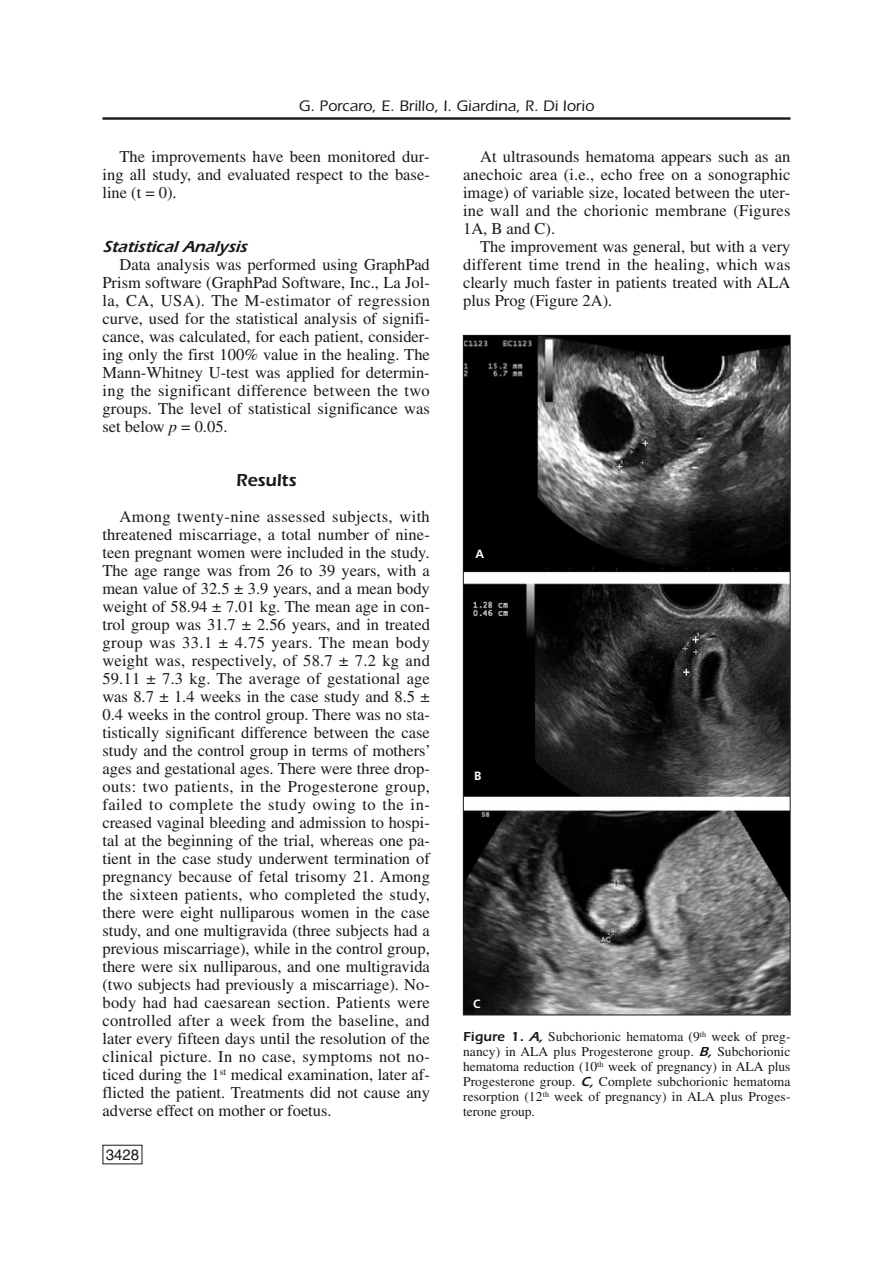
<style>
.page{position:relative;width:893px;height:1263px;background:#fff}
.page>*{position:absolute;margin:0;border:0;box-sizing:border-box;transform-origin:0 0}
.t1{font:600 18px "Itc Eras";color:#191919}
.t2{font:16.5px/18px "Times";color:#191919;text-align:justify}
.t3{font:italic 16.5px "Eras Demi";color:#191919}
.t4{font:500 15.75px "Itc Eras";color:#191919}
.t5{font:15px "Helvetica";color:#191919}
.t6{font:13.5px/15px "Times";letter-spacing:.01em;color:#191919;text-align:justify}
.t7{font:700 12px "Frutiger";color:#fff}
.s1{font-style:italic}
.s2{font-family:"Itc Eras";font-weight:600}
.s3{font-family:"Eras Demi";font-style:italic}
</style>
<div class="page">
<hr style="left:102px;top:117px;width:688px;height:3px;background:#191919">
<img style="left:465px;top:337px;width:323px;height:676px">
<p class="t4" style="left:299px;top:101px;width:297px">G. Porcaro, E. Brillo, I. Giardina, R. Di Iorio</p>
<p class="t2" style="left:102px;top:149px;width:329px;text-indent:17px">The improvements have been monitored dur&shy;ing all study, and evaluated respect to the base&shy;line (t = 0).</p>
<p class="t3" style="left:102px;top:237px;width:146px">Statistical Analysis</p>
<p class="t2" style="left:102px;top:257px;width:329px;text-indent:17px">Data analysis was performed using GraphPad Prism software (GraphPad Software, Inc., La Jol&shy;la, CA, USA). The M-estimator of regression curve, used for the statistical analysis of signifi&shy;cance, was calculated, for each patient, consider&shy;ing only the first 100% value in the healing. The Mann-Whitney U-test was applied for determin&shy;ing the significant difference between the two groups. The level of statistical significance was set below <span class="s1">p</span> = 0.05.</p>
<p class="t1" style="left:236px;top:474px;width:62px">Results</p>
<p class="t2" style="left:102px;top:509px;width:330px;text-indent:17px">Among twenty-nine assessed subjects, with threatened miscarriage, a total number of nine&shy;teen pregnant women were included in the study.<br>The age range was from 26 to 39 years, with a mean value of 32.5 ± 3.9 years, and a mean body weight of 58.94 ± 7.01 kg. The mean age in con&shy;trol group was 31.7 ± 2.56 years, and in treated group was 33.1 ± 4.75 years. The mean body weight was, respectively, of 58.7 ± 7.2 kg and 59.11 ± 7.3 kg. The average of gestational age was 8.7 ± 1.4 weeks in the case study and 8.5 ± 0.4 weeks in the control group. There was no sta&shy;tistically significant difference between the case study and the control group in terms of mothers’ ages and gestational ages. There were three drop&shy;outs: two patients, in the Progesterone group, failed to complete the study owing to the in&shy;creased vaginal bleeding and admission to hospi&shy;tal at the beginning of the trial, whereas one pa&shy;tient in the case study underwent termination of pregnancy because of fetal trisomy 21. Among the sixteen patients, who completed the study, there were eight nulliparous women in the case study, and one multigravida (three subjects had a previous miscarriage), while in the control group, there were six nulliparous, and one multigravida (two subjects had previously a miscarriage). No&shy;body had had caesarean section. Patients were controlled after a week from the baseline, and later every fifteen days until the resolution of the clinical picture. In no case, symptoms not no&shy;ticed during the 1<sup>st</sup> medical examination, later af&shy;flicted the patient. Treatments did not cause any adverse effect on mother or foetus.</p>
<p class="t5" style="left:106px;top:1149px;width:35px">3428</p>
<p class="t2" style="left:463px;top:149px;width:329px;text-indent:17px">At ultrasounds hematoma appears such as an anechoic area (i.e., echo free on a sonographic image) of variable size, located between the uter&shy;ine wall and the chorionic membrane (Figures 1A, B and C).</p>
<p class="t2" style="left:463px;top:239px;width:329px;text-indent:17px">The improvement was general, but with a very different time trend in the healing, which was clearly much faster in patients treated with ALA plus Prog (Figure 2A).</p>
<p class="t7" style="left:476px;top:549px;width:10px">A</p>
<p class="t7" style="left:474px;top:771px;width:9px">B</p>
<p class="t7" style="left:473px;top:999px;width:9px">C</p>
<p class="t6" style="left:463px;top:1030px;width:329px"><span class="s2">Figure 1.</span> <span class="s3">A,</span> Subchorionic hematoma (9<sup>th</sup> week of preg&shy;nancy) in ALA plus Progesterone group. <span class="s3">B,</span> Subchorionic hematoma reduction (10<sup>th</sup> week of pregnancy) in ALA plus Progesterone group. <span class="s3">C,</span> Complete subchorionic hematoma resorption (12<sup>th</sup> week of pregnancy) in ALA plus Proges&shy;terone group.</p>
</div>
